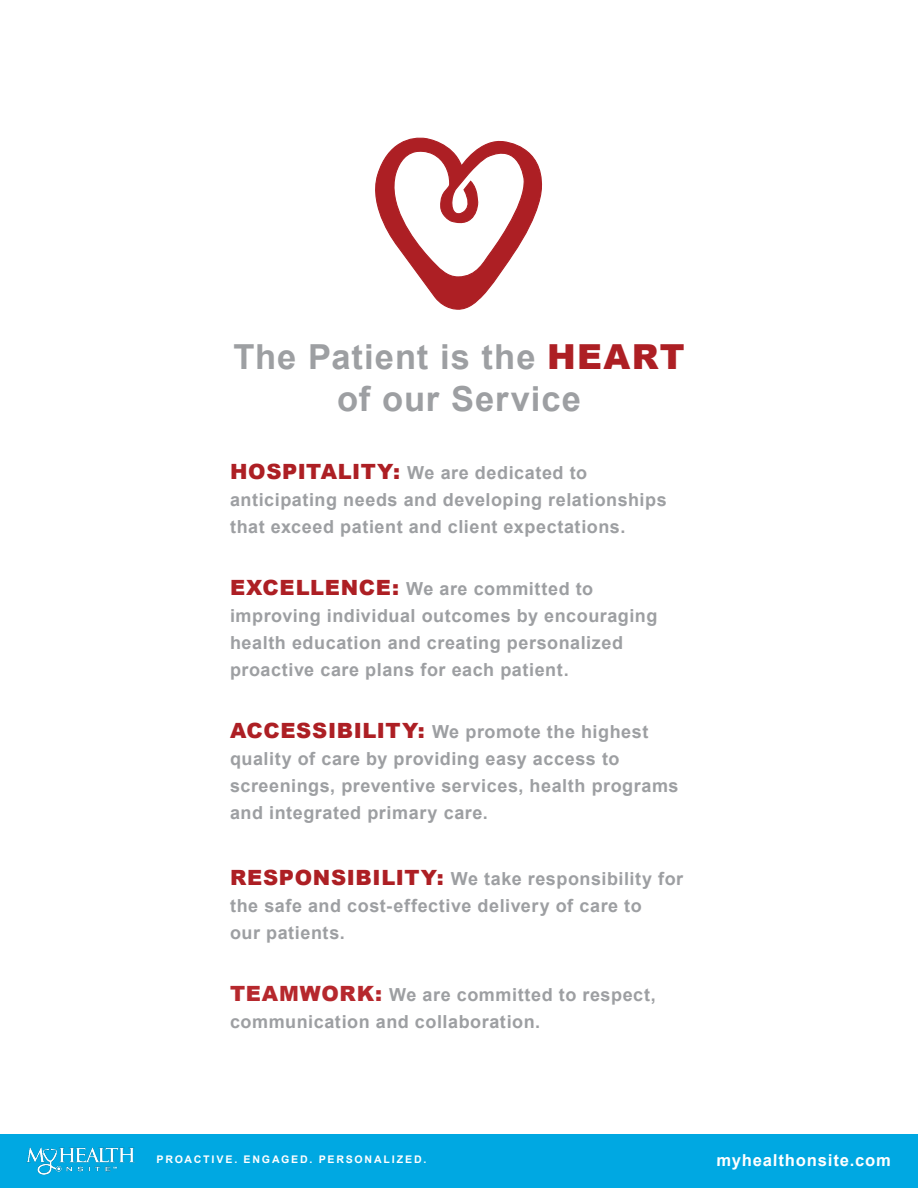
<style>
.page{position:relative;width:918px;height:1188px;background:#fff}
.page>*{position:absolute;margin:0;border:0;box-sizing:border-box;transform-origin:0 0}
.t1{font:700 34.5px/41.4px "Arial";letter-spacing:.025em;color:#9d9fa2;text-align:center}
.t2{font:700 18px/27px "Arial";letter-spacing:.03em;color:#9d9fa2}
.t3{font:700 16.5px "Arial";color:#fff}
.t4{font:700 10.5px "Arial";letter-spacing:.17em;color:#fff}
.s1{font-weight:900;color:#ad1f24}
.s2{font-weight:900;font-size:21px;color:#ad1f24}
.s3{font-weight:900;font-size:21px;color:#b6282d}
</style>
<div class="page">
<div style="left:0;top:1134px;width:918px;height:54px;background:#00a8e2"></div>
<img style="left:27px;top:1148px;width:108px;height:27px">
<svg style="left:375px;top:137px;width:168px;height:173px"></svg>
<h1 class="t1" style="left:233px;top:338px;width:453px">The Patient is the <span class="s1">HEART </span>of our Service</h1>
<p class="t2" style="left:230px;top:460px;width:438px"><span class="s2">HOSPITALITY:</span> We are dedicated to anticipating needs and developing relationships that exceed patient and client expectations.</p>
<p class="t2" style="left:230px;top:576px;width:429px"><span class="s2">EXCELLENCE:</span> We are committed to improving individual outcomes by encouraging health education and creating personalized proactive care plans for each patient.</p>
<p class="t2" style="left:230px;top:719px;width:450px"><span class="s2">ACCESSIBILITY:</span> We promote the highest quality of care by providing easy access to screenings, preventive services, health programs and integrated primary care.</p>
<p class="t2" style="left:230px;top:866px;width:455px"><span class="s2">RESPONSIBILITY:</span> We take responsibility for the safe and cost-effective delivery of care to<br>our patients.</p>
<p class="t2" style="left:230px;top:982px;width:427px"><span class="s3">TEAMWORK:</span> We are committed to respect, communication and collaboration.</p>
<p class="t4" style="left:157px;top:1152px;width:271px">PROACTIVE. ENGAGED. PERSONALIZED.</p>
<p class="t3" style="left:717px;top:1150px;width:176px">myhealthonsite.com</p>
</div>
